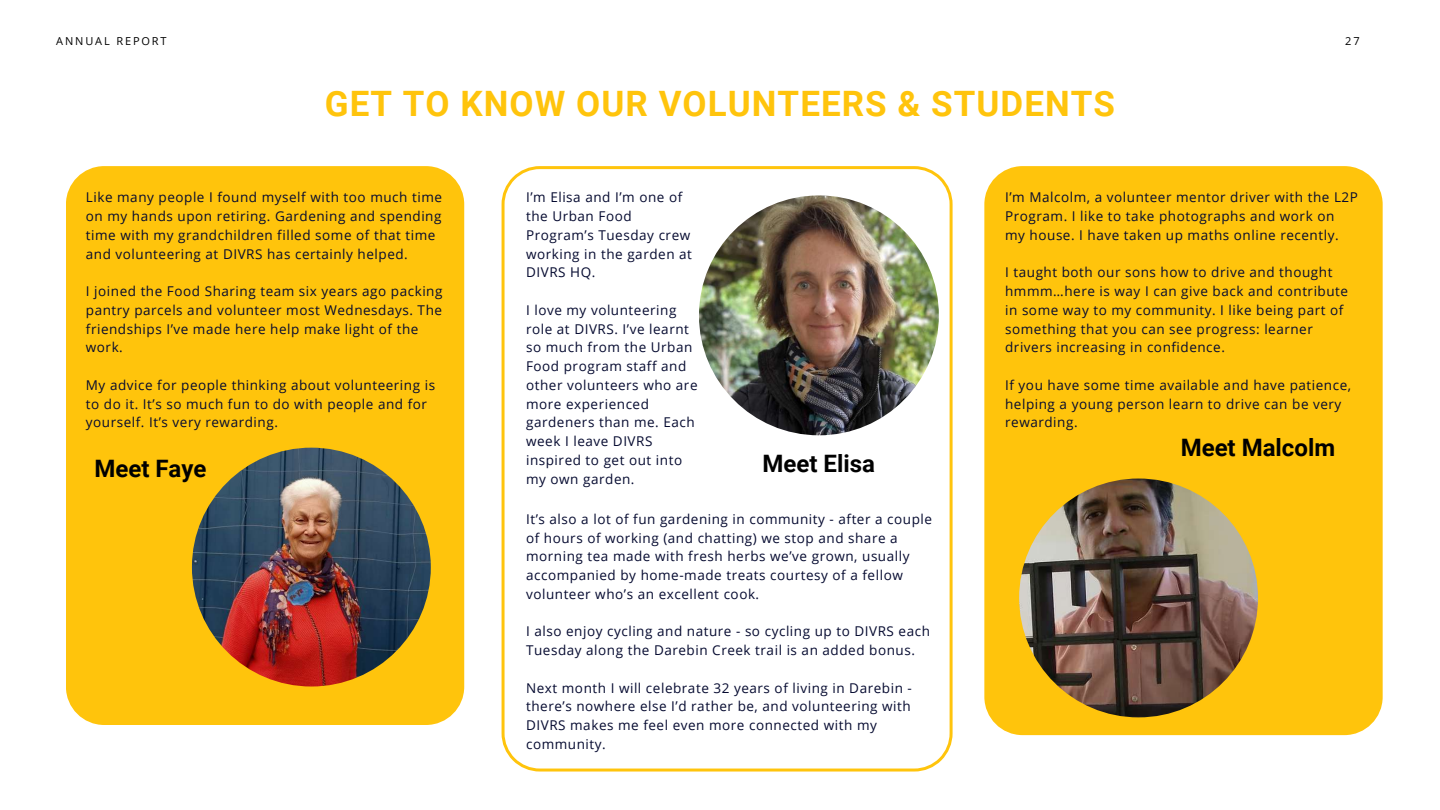
<style>
.page{position:relative;width:1440px;height:810px;background:#fff}
.page>*{position:absolute;margin:0;border:0;box-sizing:border-box;transform-origin:0 0}
.t1{font:700 35px "Roboto";letter-spacing:.03em;color:#ffc40c}
.t2{font:700 24px "Roboto";color:#000}
.t3{font:13.5px/18.8px "Open Sans";letter-spacing:.04em;color:#050a30}
.t4{font:11px "Open Sans";letter-spacing:.17em;color:#000}
</style>
<div class="page">
<div style="left:984px;top:166px;width:399px;height:569px;background:#ffc40c;border-radius:38px"></div>
<div style="left:66px;top:166px;width:398px;height:559px;background:#ffc40c;border-radius:38px"></div>
<img style="left:192px;top:448px;width:239px;height:239px;border-radius:50%">
<svg style="left:502px;top:166px;width:450px;height:605px"></svg>
<img style="left:699px;top:195px;width:240px;height:240px;border-radius:50%">
<img style="left:1019px;top:479px;width:239px;height:238px;border-radius:50%">
<p class="t4" style="left:56px;top:34px;width:112px">ANNUAL REPORT</p>
<p class="t4" style="left:1345px;top:34px;width:16px">27</p>
<h1 class="t1" style="left:325px;top:83px;width:792px">GET TO KNOW OUR VOLUNTEERS &amp; STUDENTS</h1>
<p class="t3" style="left:86px;top:188px;width:358px">Like many people I found myself with too much time on my hands upon retiring. Gardening and spending time with my grandchildren filled some of that time and volunteering at DIVRS has certainly helped.</p>
<p class="t3" style="left:86px;top:282px;width:358px">I joined the Food Sharing team six years ago packing pantry parcels and volunteer most Wednesdays. The friendships I’ve made here help make light of the work.</p>
<p class="t3" style="left:86px;top:375px;width:351px">My advice for people thinking about volunteering is to do it. It’s so much fun to do with people and for yourself. It’s very rewarding.</p>
<h2 class="t2" style="left:94px;top:455px;width:113px">Meet Faye</h2>
<h2 class="t2" style="left:763px;top:450px;width:114px">Meet Elisa</h2>
<p class="t3" style="left:526px;top:188px;width:167px">I’m Elisa and I’m one of the Urban Food<br>Program’s Tuesday crew working in the garden at<br>DIVRS HQ.</p>
<p class="t3" style="left:526px;top:300px;width:173px">I love my volunteering role at DIVRS. I’ve learnt so much from the Urban<br>Food program staff and other volunteers who are more experienced gardeners than me. Each week I leave DIVRS inspired to get out into my own garden.</p>
<p class="t3" style="left:526px;top:509px;width:408px">It’s also a lot of fun gardening in community - after a couple of hours of working (and chatting) we stop and share a morning tea made with fresh herbs we’ve grown, usually accompanied by home-made treats courtesy of a fellow volunteer who’s an excellent cook.</p>
<p class="t3" style="left:526px;top:622px;width:405px">I also enjoy cycling and nature - so cycling up to DIVRS each<br>Tuesday along the Darebin Creek trail is an added bonus.</p>
<p class="t3" style="left:526px;top:678px;width:387px">Next month I will celebrate 32 years of living in Darebin - there’s nowhere else I’d rather be, and volunteering with DIVRS makes me feel even more connected with my community.</p>
<p class="t3" style="left:1005px;top:188px;width:354px">I’m Malcolm, a volunteer mentor driver with the L2P<br>Program. I like to take photographs and work on<br>my house. I have taken up maths online recently.</p>
<p class="t3" style="left:1005px;top:263px;width:344px">I taught both our sons how to drive and thought hmmm…here is way I can give back and contribute in some way to my community. I like being part of something that you can see progress: learner drivers increasing in confidence.</p>
<p class="t3" style="left:1005px;top:375px;width:347px">If you have some time available and have patience, helping a young person learn to drive can be very rewarding.</p>
<h2 class="t2" style="left:1181px;top:434px;width:156px">Meet Malcolm</h2>
</div>
